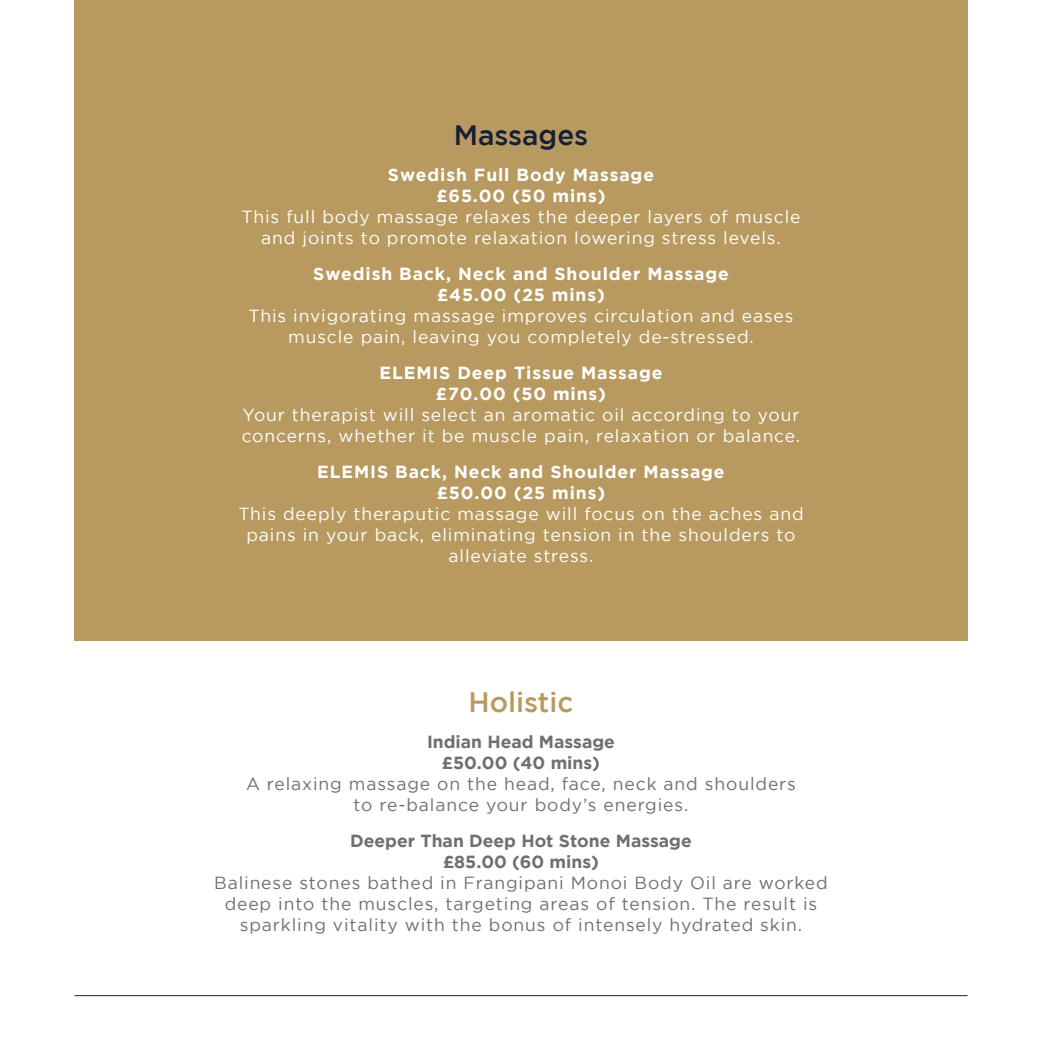
<style>
.page{position:relative;width:1042px;height:1042px;background:#fff}
.page>*{position:absolute;margin:0;border:0;box-sizing:border-box;transform-origin:0 0}
.t1{font:500 28px "Gotham";color:#b89a61}
.t2{font:500 28px "Gotham";color:#171f37}
.t3{font:17.5px/21px "Gotham";letter-spacing:.05em;color:#fff;text-align:center}
.t4{font:17.5px/21px "Gotham";letter-spacing:.05em;color:#706f6f;text-align:center}
.t5{font:700 17.5px/21px "Gotham";letter-spacing:.05em;color:#fff;text-align:center}
.t6{font:700 17.5px/21px "Gotham";color:#706f6f;text-align:center}
</style>
<div class="page">
<div style="left:74px;top:0;width:893px;height:640px;background:#b89a60"></div>
<hr style="left:74px;top:995px;width:893px;height:1px;background:#171f37">
<h1 class="t2" style="left:454px;top:119px;width:136px">Massages</h1>
<p class="t5" style="left:388px;top:164px;width:268px">Swedish Full Body Massage £65.00 (50 mins)</p>
<p class="t3" style="left:241px;top:206px;width:560px">This full body massage relaxes the deeper layers of muscle and joints to promote relaxation lowering stress levels.</p>
<p class="t5" style="left:313px;top:263px;width:417px">Swedish Back, Neck and Shoulder Massage £45.00 (25 mins)</p>
<p class="t3" style="left:248px;top:305px;width:547px">This invigorating massage improves circulation and eases muscle pain, leaving you completely de-stressed.</p>
<p class="t5" style="left:379px;top:362px;width:284px">ELEMIS Deep Tissue Massage £70.00 (50 mins)</p>
<p class="t3" style="left:242px;top:404px;width:560px;text-align:left">Your therapist will select an aromatic oil according to your concerns, whether it be muscle pain, relaxation or balance.</p>
<p class="t5" style="left:317px;top:461px;width:409px">ELEMIS Back, Neck and Shoulder Massage £50.00 (25 mins)</p>
<p class="t3" style="left:238px;top:503px;width:567px">This deeply theraputic massage will focus on the aches and pains in your back, eliminating tension in the shoulders to alleviate stress.</p>
<h1 class="t1" style="left:468px;top:686px;width:106px">Holistic</h1>
<p class="t6" style="left:427px;top:731px;width:189px">Indian Head Massage £50.00 (40 mins)</p>
<p class="t4" style="left:246px;top:773px;width:551px">A relaxing massage on the head, face, neck and shoulders to re-balance your body’s energies.</p>
<p class="t6" style="left:350px;top:830px;width:343px">Deeper Than Deep Hot Stone Massage £85.00 (60 mins)</p>
<p class="t4" style="left:214px;top:872px;width:615px">Balinese stones bathed in Frangipani Monoi Body Oil are worked deep into the muscles, targeting areas of tension. The result is sparkling vitality with the bonus of intensely hydrated skin.</p>
</div>
